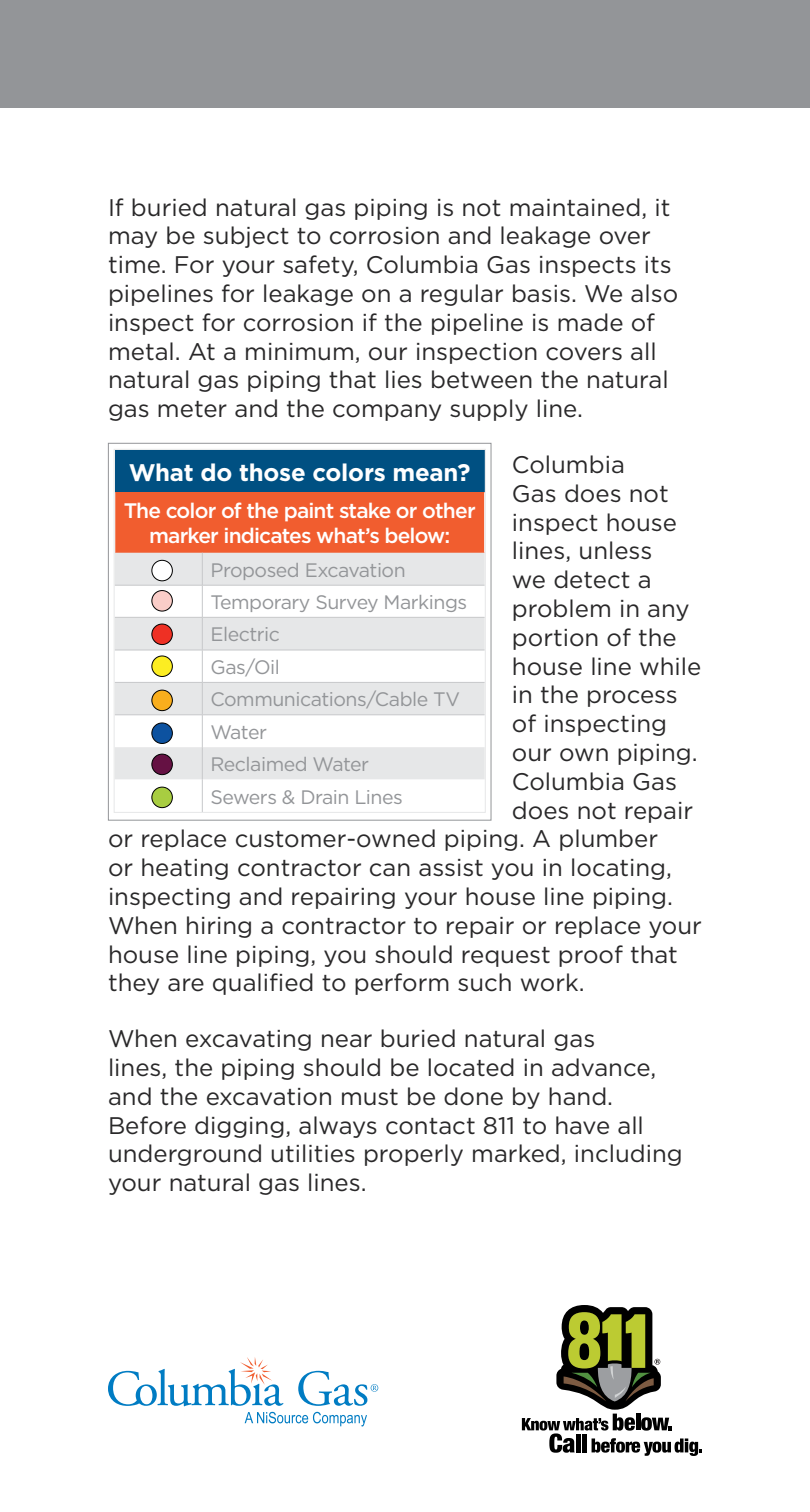
<style>
.page{position:relative;width:810px;height:1512px;background:#fff}
.page>*{position:absolute;margin:0;border:0;box-sizing:border-box;transform-origin:0 0}
.t1{font:24px/28.8px "Gotham";color:#292829}
.t2{font:700 24px "Gotham";letter-spacing:-.01em;color:#fff}
.t3{font:500 21px/25.2px "Gotham";letter-spacing:-.04em;color:#fff;text-align:center}
.t4{font:19.5px/32.4px "Gotham";letter-spacing:-.025em;color:#939598}
</style>
<div class="page">
<div style="left:115px;top:450px;width:370px;height:42px;background:#005082"></div>
<div style="left:115px;top:492px;width:370px;height:61px;background:#f15d2f"></div>
<div style="left:116px;top:553px;width:368px;height:32px;background:#e6e7e8"></div>
<div style="left:116px;top:618px;width:368px;height:31px;background:#e6e7e8"></div>
<svg style="left:116px;top:683px;width:368px;height:96px"></svg>
<hr style="left:202px;top:553px;width:1px;height:32px;background:#c7c8ca">
<hr style="left:115px;top:585px;width:87px;height:1px;background:#c7c8ca">
<hr style="left:202px;top:585px;width:283px;height:1px;background:#c7c8ca">
<hr style="left:202px;top:585px;width:1px;height:32px;background:#c7c8ca">
<hr style="left:115px;top:617px;width:87px;height:1px;background:#c7c8ca">
<hr style="left:202px;top:617px;width:283px;height:1px;background:#c7c8ca">
<hr style="left:202px;top:618px;width:1px;height:32px;background:#c7c8ca">
<hr style="left:115px;top:649px;width:87px;height:2px;background:#c7c8ca">
<hr style="left:202px;top:649px;width:283px;height:2px;background:#c7c8ca">
<hr style="left:202px;top:650px;width:1px;height:32px;background:#c7c8ca">
<hr style="left:115px;top:682px;width:87px;height:1px;background:#c7c8ca">
<hr style="left:202px;top:682px;width:283px;height:1px;background:#c7c8ca">
<hr style="left:202px;top:683px;width:1px;height:32px;background:#c7c8ca">
<hr style="left:115px;top:714px;width:87px;height:1px;background:#c7c8ca">
<hr style="left:202px;top:714px;width:283px;height:1px;background:#c7c8ca">
<hr style="left:202px;top:715px;width:1px;height:32px;background:#c7c8ca">
<hr style="left:202px;top:747px;width:1px;height:32px;background:#c7c8ca">
<hr style="left:202px;top:779px;width:1px;height:33px;background:#c7c8ca">
<div style="left:114px;top:449px;width:372px;height:364px;border:1px solid #e6e7e8"></div>
<div style="left:152px;top:560px;width:20px;height:21px;background:#fff;border-radius:50%"></div>
<div style="left:152px;top:560px;width:20px;height:21px;border:1px solid #000;border-radius:50%"></div>
<div style="left:152px;top:591px;width:20px;height:20px;background:#facdc8;border-radius:50%"></div>
<div style="left:152px;top:591px;width:20px;height:20px;border:1px solid #000;border-radius:50%"></div>
<div style="left:152px;top:624px;width:20px;height:21px;background:#ee3024;border-radius:50%"></div>
<div style="left:152px;top:624px;width:20px;height:21px;border:1px solid #000;border-radius:50%"></div>
<div style="left:152px;top:656px;width:20px;height:21px;background:#fced22;border-radius:50%"></div>
<div style="left:152px;top:656px;width:20px;height:21px;border:1px solid #000;border-radius:50%"></div>
<div style="left:152px;top:690px;width:20px;height:21px;background:#f9ae1d;border-radius:50%"></div>
<div style="left:152px;top:690px;width:20px;height:21px;border:1px solid #000;border-radius:50%"></div>
<div style="left:152px;top:723px;width:20px;height:20px;background:#0d52a0;border-radius:50%"></div>
<div style="left:152px;top:723px;width:20px;height:21px;border:1px solid #000;border-radius:50%"></div>
<div style="left:152px;top:754px;width:20px;height:21px;background:#651143;border-radius:50%"></div>
<div style="left:152px;top:754px;width:20px;height:21px;border:1px solid #000;border-radius:50%"></div>
<div style="left:152px;top:787px;width:20px;height:21px;background:#a8cd41;border-radius:50%"></div>
<div style="left:152px;top:787px;width:20px;height:21px;border:1px solid #000;border-radius:50%"></div>
<div style="left:108px;top:443px;width:383px;height:378px;border:1px solid #939598"></div>
<svg style="left:108px;top:1357px;width:175px;height:49px"></svg>
<svg style="left:298px;top:1371px;width:80px;height:35px"></svg>
<svg style="left:245px;top:1412px;width:122px;height:15px"></svg>
<svg style="left:522px;top:1305px;width:180px;height:151px"></svg>
<div style="left:0;top:0;width:810px;height:108px;background:#939598"></div>
<p class="t1" style="left:108px;top:192px;width:572px">If buried natural gas piping is not maintained, it may be subject to corrosion and leakage over time. For your safety, Columbia Gas inspects its pipelines for leakage on a regular basis. We also inspect for corrosion if the pipeline is made of metal. At a minimum, our inspection covers all natural gas piping that lies between the natural gas meter and the company supply line.</p>
<p class="t1" style="left:512px;top:450px;width:115px">Columbia</p>
<p class="t1" style="left:512px;top:478px;width:158px">Gas does not</p>
<p class="t1" style="left:512px;top:507px;width:167px">inspect house</p>
<p class="t1" style="left:512px;top:536px;width:142px">lines, unless</p>
<p class="t1" style="left:512px;top:565px;width:141px">we detect a</p>
<p class="t1" style="left:512px;top:594px;width:179px">problem in any</p>
<p class="t1" style="left:512px;top:622px;width:166px">portion of the</p>
<p class="t1" style="left:512px;top:651px;width:191px">house line while</p>
<p class="t1" style="left:512px;top:680px;width:168px">in the process</p>
<p class="t1" style="left:512px;top:709px;width:157px">of inspecting</p>
<p class="t1" style="left:512px;top:738px;width:187px">our own piping.</p>
<p class="t1" style="left:512px;top:766px;width:167px">Columbia Gas</p>
<p class="t1" style="left:512px;top:795px;width:183px">does not repair</p>
<p class="t1" style="left:108px;top:824px;width:552px">or replace customer-owned piping. A plumber</p>
<p class="t1" style="left:108px;top:853px;width:566px">or heating contractor can assist you in locating,</p>
<p class="t1" style="left:108px;top:882px;width:567px">inspecting and repairing your house line piping.</p>
<p class="t1" style="left:108px;top:910px;width:595px">When hiring a contractor to repair or replace your</p>
<p class="t1" style="left:108px;top:939px;width:571px">house line piping, you should request proof that</p>
<p class="t1" style="left:108px;top:968px;width:478px">they are qualified to perform such work.</p>
<p class="t1" style="left:108px;top:1024px;width:576px">When excavating near buried natural gas<br>lines, the piping should be located in advance, and the excavation must be done by hand.<br>Before digging, always contact 811 to have all underground utilities properly marked, including your natural gas lines.</p>
<p class="t2" style="left:129px;top:456px;width:343px">What do those colors mean?</p>
<p class="t3" style="left:124px;top:498px;width:353px">The color of the paint stake or other marker indicates what’s below:</p>
<p class="t4" style="left:210px;top:553px;width:258px">Proposed Excavation<br>Temporary Survey Markings<br>Electric<br>Gas/Oil<br>Communications/Cable TV<br>Water<br>Reclaimed Water<br>Sewers &amp; Drain Lines</p>
</div>
